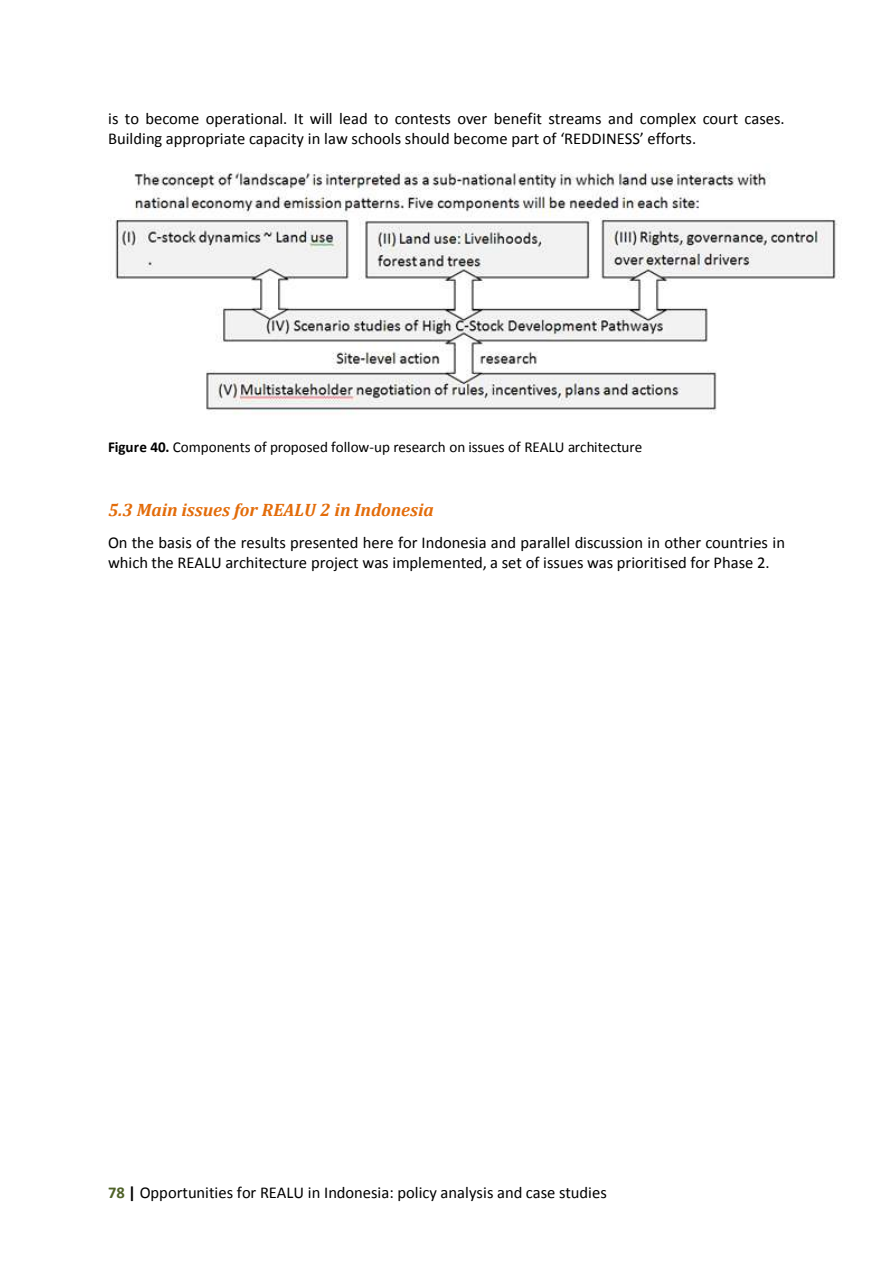
<style>
.page{position:relative;width:893px;height:1263px;background:#fff}
.page>*{position:absolute;margin:0;border:0;box-sizing:border-box;transform-origin:0 0}
.t1{font:italic 700 18px "Cambria";color:#e36c0a}
.t2{font:16.5px/20.1px "Calibri";color:#000}
.t3{font:15.15px "Calibri";color:#000}
.s1{font-weight:700}
.s2{font-weight:700;color:#4f6228}
</style>
<div class="page">
<img style="left:114px;top:172px;width:726px;height:242px">
<p class="t2" style="left:108px;top:109px;width:678px">is to become operational. It will lead to contests over benefit streams and complex court cases.<br>Building appropriate capacity in law schools should become part of ‘REDDINESS’ efforts.</p>
<p class="t3" style="left:108px;top:441px;width:536px"><span class="s1">Figure 40.</span> Components of proposed follow-up research on issues of REALU architecture</p>
<p class="t1" style="left:108px;top:499px;width:327px">5.3 Main issues for REALU 2 in Indonesia</p>
<p class="t2" style="left:108px;top:533px;width:678px">On the basis of the results presented here for Indonesia and parallel discussion in other countries in which the REALU architecture project was implemented, a set of issues was prioritised for Phase 2.</p>
<p class="t2" style="left:108px;top:1184px;width:500px"><span class="s2">78</span> <span class="s1">|</span> Opportunities for REALU in Indonesia: policy analysis and case studies</p>
</div>
